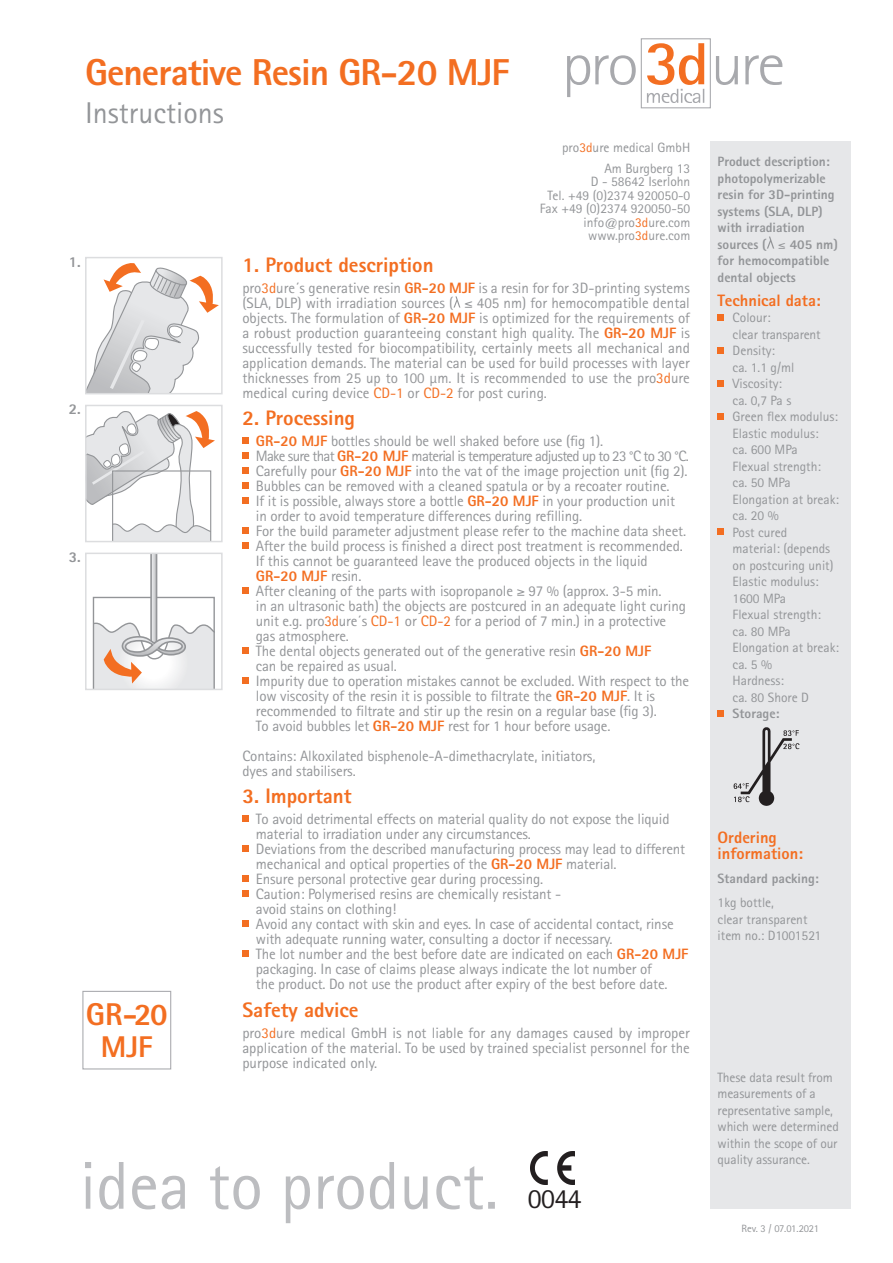
<style>
.page{position:relative;width:893px;height:1263px;background:#fff}
.page>*{position:absolute;margin:0;border:0;box-sizing:border-box;transform-origin:0 0}
.t1{font:800 37.5px "Rotis Sans Serif";letter-spacing:-.025em;color:#f36e21}
.t2{font:800 31.5px "Rotis Sans Serif";color:#f36e21}
.t3{font:30px "Rotis Sans Serif";color:#939598}
.t4{font:800 30px "Rotis Sans Serif";color:#f36e21}
.t5{font:27.75px "Rotis Sans Serif";color:#231f20}
.t6{font:800 21px "Rotis Sans Serif";color:#f36e21}
.t7{font:800 16.5px/16.5px "Rotis Sans Serif";color:#f36e21}
.t8{font:15px/15px "Rotis Sans Serif";letter-spacing:-.01em;color:#939598}
.t9{font:800 15px "Rotis Sans Serif";color:#939598}
.t10{font:13.5px/16.5px "Rotis Sans Serif";color:#939598}
.t11{font:800 13.5px/16.5px "Rotis Sans Serif";color:#939598}
.t12{font:10.5px "Rotis Sans Serif";letter-spacing:-.02em;color:#939598}
.s1{color:#f36e21}
.s2{font-weight:800;color:#f36e21}
</style>
<div class="page">
<svg style="left:88px;top:263px;width:131px;height:128px"></svg>
<div style="left:85px;top:257px;width:138px;height:137px;border:2px solid #dcdddf"></div>
<div style="left:641px;top:38px;width:70px;height:70px;border:1px solid #a8a9ad"></div>
<svg style="left:716px;top:55px;width:66px;height:30px"></svg>
<svg style="left:567px;top:55px;width:69px;height:42px"></svg>
<svg style="left:647px;top:43px;width:57px;height:60px"></svg>
<svg style="left:85px;top:1162px;width:410px;height:61px"></svg>
<svg style="left:453px;top:296px;width:7px;height:12px"></svg>
<div style="left:242px;top:438px;width:7px;height:6px;background:#f36e21"></div>
<div style="left:242px;top:453px;width:7px;height:6px;background:#f36e21"></div>
<div style="left:242px;top:468px;width:7px;height:6px;background:#f36e21"></div>
<div style="left:242px;top:483px;width:7px;height:6px;background:#f36e21"></div>
<div style="left:242px;top:498px;width:7px;height:6px;background:#f36e21"></div>
<div style="left:242px;top:528px;width:7px;height:6px;background:#f36e21"></div>
<div style="left:242px;top:543px;width:7px;height:6px;background:#f36e21"></div>
<div style="left:242px;top:588px;width:7px;height:6px;background:#f36e21"></div>
<div style="left:242px;top:648px;width:7px;height:6px;background:#f36e21"></div>
<div style="left:242px;top:678px;width:7px;height:6px;background:#f36e21"></div>
<div style="left:242px;top:816px;width:7px;height:6px;background:#f36e21"></div>
<div style="left:242px;top:846px;width:7px;height:6px;background:#f36e21"></div>
<div style="left:242px;top:876px;width:7px;height:6px;background:#f36e21"></div>
<div style="left:242px;top:891px;width:7px;height:6px;background:#f36e21"></div>
<div style="left:242px;top:921px;width:7px;height:6px;background:#f36e21"></div>
<div style="left:242px;top:951px;width:7px;height:6px;background:#f36e21"></div>
<div style="left:710px;top:141px;width:140px;height:1068px;background:#e6e7e9"></div>
<div style="left:85px;top:405px;width:138px;height:137px;border:2px solid #dcdddf"></div>
<svg style="left:86px;top:410px;width:129px;height:131px"></svg>
<svg style="left:93px;top:556px;width:122px;height:131px"></svg>
<div style="left:85px;top:553px;width:138px;height:137px;border:2px solid #dcdddf"></div>
<svg style="left:767px;top:237px;width:7px;height:12px"></svg>
<div style="left:718px;top:314px;width:6px;height:7px;background:#f36e21"></div>
<div style="left:718px;top:347px;width:6px;height:7px;background:#f36e21"></div>
<div style="left:718px;top:380px;width:6px;height:7px;background:#f36e21"></div>
<div style="left:718px;top:413px;width:6px;height:7px;background:#f36e21"></div>
<svg style="left:718px;top:529px;width:6px;height:6px"></svg>
<div style="left:718px;top:710px;width:6px;height:7px;background:#f36e21"></div>
<img style="left:733px;top:727px;width:67px;height:79px">
<img style="left:530px;top:1151px;width:45px;height:34px">
<div style="left:82px;top:991px;width:89px;height:78px;border:1px solid #a8a9ad"></div>
<h1 class="t1" style="left:85px;top:48px;width:426px">Generative Resin GR-20 MJF</h1>
<h3 class="t3" style="left:85px;top:95px;width:140px">Instructions</h3>
<p class="t9" style="left:69px;top:252px;width:13px">1.</p>
<p class="t9" style="left:69px;top:400px;width:13px">2.</p>
<p class="t9" style="left:69px;top:548px;width:13px">3.</p>
<h2 class="t2" style="left:86px;top:994px;width:83px">GR-20</h2>
<h3 class="t4" style="left:101px;top:1028px;width:53px">MJF</h3>
<p class="t10" style="left:562px;top:137px;width:130px;line-height:21px;text-align:right">pro<span class="s1">3d</span>ure medical GmbH<br>Am Burgberg 13</p>
<p class="t10" style="left:540px;top:175px;width:152px;line-height:13.5px;text-align:right">D - 58642 Iserlohn<br>Tel. +49 (0)2374 920050-0<br>Fax +49 (0)2374 920050-50 info@pro<span class="s1">3d</span>ure.com www.pro<span class="s1">3d</span>ure.com</p>
<h3 class="t6" style="left:242px;top:251px;width:193px">1. Product description</h3>
<p class="t8" style="left:242px;top:280px;width:449px;text-align:justify">pro<span class="s1">3d</span>ure´s generative resin <span class="s2">GR-20 MJF</span> is a resin for for 3D-printing systems (SLA, DLP) with irradiation sources ( ≤ 405 nm) for hemocompatible dental objects. The formulation of <span class="s2">GR-20 MJF</span> is optimized for the requirements of a robust production guaranteeing constant high quality. The <span class="s2">GR-20 MJF</span> is successfully tested for biocompatibility, certainly meets all mechanical and application demands. The material can be used for build processes with layer thicknesses from 25 up to 100 μm. It is recommended to use the pro<span class="s1">3d</span>ure medical curing device <span class="s1">CD-1</span> or <span class="s1">CD-2</span> for post curing.</p>
<h3 class="t6" style="left:242px;top:404px;width:114px">2. Processing</h3>
<p class="t8" style="left:256px;top:433px;width:435px"><span class="s2">GR-20 MJF</span> bottles should be well shaked before use (fig 1).<br>Make sure that <span class="s2">GR-20 MJF</span> material is temperature adjusted up to 23 °C to 30 °C.<br>Carefully pour <span class="s2">GR-20 MJF</span> into the vat of the image projection unit (fig 2).<br>Bubbles can be removed with a cleaned spatula or by a recoater routine.<br>If it is possible, always store a bottle <span class="s2">GR-20 MJF</span> in your production unit in order to avoid temperature differences during refilling.<br>For the build parameter adjustment please refer to the machine data sheet.<br>After the build process is finished a direct post treatment is recommended.<br>If this cannot be guaranteed leave the produced objects in the liquid <span class="s2">GR-20 MJF</span> resin.<br>After cleaning of the parts with isopropanole ≥ 97 % (approx. 3-5 min.<br>in an ultrasonic bath) the objects are postcured in an adequate light curing unit e.g. pro<span class="s1">3d</span>ure´s <span class="s1">CD-1</span> or <span class="s1">CD-2</span> for a period of 7 min.) in a protective gas atmosphere.<br>The dental objects generated out of the generative resin <span class="s2">GR-20 MJF<br></span>can be repaired as usual.<br>Impurity due to operation mistakes cannot be excluded. With respect to the low viscosity of the resin it is possible to filtrate the <span class="s2">GR-20 MJF</span>. It is recommended to filtrate and stir up the resin on a regular base (fig 3).<br>To avoid bubbles let <span class="s2">GR-20 MJF</span> rest for 1 hour before usage.</p>
<p class="t8" style="left:242px;top:748px;width:354px">Contains: Alkoxilated bisphenole-A-dimethacrylate, initiators, dyes and stabilisers.</p>
<h3 class="t6" style="left:242px;top:782px;width:111px">3. Important</h3>
<p class="t8" style="left:256px;top:811px;width:434px">To avoid detrimental effects on material quality do not expose the liquid material to irradiation under any circumstances.<br>Deviations from the described manufacturing process may lead to different mechanical and optical properties of the <span class="s2">GR-20 MJF</span> material.<br>Ensure personal protective gear during processing.<br>Caution: Polymerised resins are chemically resistant -<br>avoid stains on clothing!<br>Avoid any contact with skin and eyes. In case of accidental contact, rinse with adequate running water, consulting a doctor if necessary.<br>The lot number and the best before date are indicated on each <span class="s2">GR-20 MJF </span>packaging. In case of claims please always indicate the lot number of<br>the product. Do not use the product after expiry of the best before date.</p>
<h3 class="t6" style="left:242px;top:997px;width:118px">Safety advice</h3>
<p class="t8" style="left:242px;top:1025px;width:449px;text-align:justify">pro<span class="s1">3d</span>ure medical GmbH is not liable for any damages caused by improper application of the material. To be used by trained specialist personnel for the purpose indicated only.</p>
<h3 class="t5" style="left:528px;top:1182px;width:55px">0044</h3>
<p class="t11" style="left:718px;top:153px;width:122px">Product description: photopolymerizable resin for 3D-printing systems (SLA, DLP) with irradiation sources ( ≤ 405 nm) for hemocompatible dental objects</p>
<p class="t7" style="left:718px;top:292px;width:105px">Technical data:</p>
<p class="t10" style="left:733px;top:309px;width:108px">Colour:<br>clear transparent<br>Density:<br>ca. 1.1 g/ml<br>Viscosity:<br>ca. 0,7 Pa s<br>Green flex modulus:<br>Elastic modulus:<br>ca. 600 MPa<br>Flexual strength: ca. 50 MPa<br>Elongation at break: ca. 20 %<br>Post cured<br>material: (depends on postcuring unit)<br>Elastic modulus:<br>1600 MPa<br>Flexual strength: ca. 80 MPa<br>Elongation at break: ca. 5 %<br>Hardness:<br>ca. 80 Shore D</p>
<p class="t11" style="left:733px;top:705px;width:48px">Storage:</p>
<p class="t7" style="left:718px;top:829px;width:87px">Ordering information:</p>
<p class="t11" style="left:718px;top:870px;width:103px">Standard packing:</p>
<p class="t10" style="left:718px;top:894px;width:105px">1kg bottle,<br>clear transparent item no.: D1001521</p>
<p class="t10" style="left:718px;top:1069px;width:123px">These data result from measurements of a representative sample, which were determined within the scope of our quality assurance.</p>
<p class="t12" style="left:741px;top:1222px;width:79px">Rev. 3 / 07.01.2021</p>
</div>
